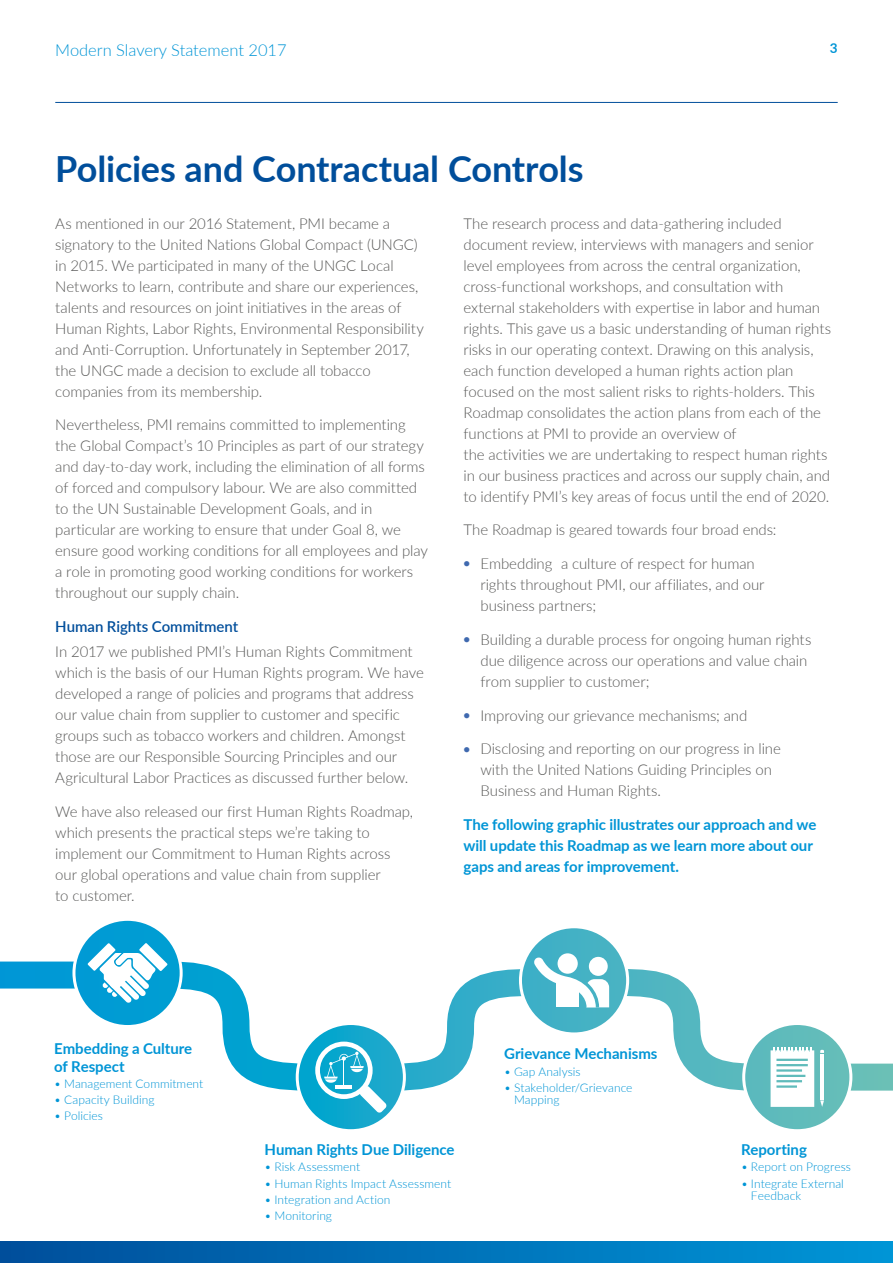
<style>
.page{position:relative;width:893px;height:1263px;background:#fff}
.page>*{position:absolute;margin:0;border:0;box-sizing:border-box;transform-origin:0 0}
.t1{font:700 36px "Lato";letter-spacing:-.005em;color:#004e9b}
.t2{font:300 16.5px "Lato";color:#0095d6}
.t3{font:300 15px/21px "Lato";letter-spacing:-.005em;color:#575756}
.t4{font:700 15px/21px "Lato";letter-spacing:-.005em;color:#0095d6}
.t5{font:600 15px "Lato";color:#004e9b}
.t6{font:700 13.5px "Lato";color:#0095d6}
.t7{font:300 12px/12px "Lato";letter-spacing:.005em;color:#0095d6}
.s1{color:#3f69af}
</style>
<div class="page">
<svg style="left:0;top:961px;width:893px;height:130px"></svg>
<svg style="left:74px;top:919px;width:107px;height:107px;background:#15a4d6"></svg>
<div style="left:72px;top:918px;width:111px;height:110px;border:3px solid #fff;border-radius:50%"></div>
<svg style="left:297px;top:1023px;width:107px;height:108px;background:#28afd1"></svg>
<div style="left:296px;top:1022px;width:110px;height:110px;border:3px solid #fff;border-radius:50%"></div>
<svg style="left:520px;top:927px;width:108px;height:107px;background:#52b7c9"></svg>
<div style="left:519px;top:925px;width:110px;height:110px;border:3px solid #fff;border-radius:50%"></div>
<svg style="left:744px;top:1023px;width:107px;height:108px;background:#6bc0bf"></svg>
<div style="left:742px;top:1022px;width:110px;height:110px;border:3px solid #fff;border-radius:50%"></div>
<svg style="left:315px;top:1041px;width:72px;height:72px"></svg>
<svg style="left:88px;top:943px;width:80px;height:60px"></svg>
<svg style="left:771px;top:1047px;width:43px;height:60px"></svg>
<hr style="left:820px;top:1056px;width:4px;height:44px;background:#fff">
<svg style="left:820px;top:1100px;width:4px;height:7px"></svg>
<svg style="left:820px;top:1050px;width:4px;height:5px"></svg>
<div style="left:558px;top:953px;width:20px;height:21px;background:#fff;border-radius:50%"></div>
<svg style="left:533px;top:957px;width:76px;height:50px"></svg>
<hr style="left:55px;top:102px;width:783px;height:1px;background:#004e9b">
<div style="left:0;top:1242px;width:893px;height:21px;background:linear-gradient(to right,#004e9b,#0096d7)"></div>
<p class="t2" style="left:55px;top:38px;width:233px">Modern Slavery Statement 2017</p>
<p class="t6" style="left:830px;top:39px;width:9px">3</p>
<h1 class="t1" style="left:55px;top:142px;width:530px">Policies and Contractual Controls</h1>
<p class="t3" style="left:55px;top:212px;width:370px">As mentioned in our 2016 Statement, PMI became a signatory to the United Nations Global Compact (UNGC) in 2015. We participated in many of the UNGC Local Networks to learn, contribute and share our experiences, talents and resources on joint initiatives in the areas of Human Rights, Labor Rights, Environmental Responsibility and Anti-Corruption. Unfortunately in September 2017, the UNGC made a decision to exclude all tobacco companies from its membership.</p>
<p class="t3" style="left:55px;top:414px;width:374px">Nevertheless, PMI remains committed to implementing the Global Compact’s 10 Principles as part of our strategy and day-to-day work, including the elimination of all forms of forced and compulsory labour. We are also committed to the UN Sustainable Development Goals, and in particular are working to ensure that under Goal 8, we ensure good working conditions for all employees and play a role in promoting good working conditions for workers throughout our supply chain.</p>
<p class="t5" style="left:55px;top:616px;width:184px">Human Rights Commitment</p>
<p class="t3" style="left:55px;top:641px;width:370px">In 2017 we published PMI’s Human Rights Commitment which is the basis of our Human Rights program. We have developed a range of policies and programs that address our value chain from supplier to customer and specific groups such as tobacco workers and children. Amongst those are our Responsible Sourcing Principles and our Agricultural Labor Practices as discussed further below.</p>
<p class="t3" style="left:55px;top:801px;width:359px">We have also released our first Human Rights Roadmap, which presents the practical steps we’re taking to implement our Commitment to Human Rights across our global operations and value chain from supplier<br>to customer.</p>
<p class="t3" style="left:463px;top:212px;width:369px">The research process and data-gathering included document review, interviews with managers and senior level employees from across the central organization, cross-functional workshops, and consultation with external stakeholders with expertise in labor and human rights. This gave us a basic understanding of human rights risks in our operating context. Drawing on this analysis, each function developed a human rights action plan focused on the most salient risks to rights-holders. This Roadmap consolidates the action plans from each of the functions at PMI to provide an overview of<br>the activities we are undertaking to respect human rights in our business practices and across our supply chain, and to identify PMI’s key areas of focus until the end of 2020.</p>
<p class="t3" style="left:463px;top:519px;width:315px">The Roadmap is geared towards four broad ends:</p>
<p class="t3" style="left:480px;top:553px;width:286px;text-indent:-17px"><span class="s1">●</span> Embedding a culture of respect for human rights throughout PMI, our affiliates, and our business partners;</p>
<p class="t3" style="left:480px;top:628px;width:332px;text-indent:-17px"><span class="s1">●</span> Building a durable process for ongoing human rights due diligence across our operations and value chain from supplier to customer;</p>
<p class="t3" style="left:463px;top:704px;width:285px"><span class="s1">●</span> Improving our grievance mechanisms; and</p>
<p class="t3" style="left:480px;top:738px;width:302px;text-indent:-17px"><span class="s1">●</span> Disclosing and reporting on our progress in line with the United Nations Guiding Principles on<br>Business and Human Rights.</p>
<p class="t4" style="left:463px;top:813px;width:354px">The following graphic illustrates our approach and we will update this Roadmap as we learn more about our gaps and areas for improvement.</p>
<p class="t4" style="left:54px;top:1038px;width:140px;line-height:18px">Embedding a Culture of Respect</p>
<p class="t7" style="left:54px;top:1077px;width:151px">• Management Commitment</p>
<p class="t7" style="left:54px;top:1093px;width:102px">• Capacity Building</p>
<p class="t7" style="left:54px;top:1110px;width:50px">• Policies</p>
<p class="t4" style="left:264px;top:1138px;width:192px">Human Rights Due Diligence</p>
<p class="t7" style="left:264px;top:1160px;width:97px">• Risk Assessment</p>
<p class="t7" style="left:264px;top:1177px;width:188px">• Human Rights Impact Assessment</p>
<p class="t7" style="left:264px;top:1193px;width:127px">• Integration and Action</p>
<p class="t7" style="left:264px;top:1209px;width:69px">• Monitoring</p>
<p class="t4" style="left:504px;top:1043px;width:155px">Grievance Mechanisms</p>
<p class="t7" style="left:504px;top:1065px;width:78px">• Gap Analysis</p>
<p class="t7" style="left:514px;top:1081px;width:120px;text-indent:-10px">• Stakeholder/Grievance<br>Mapping</p>
<p class="t4" style="left:741px;top:1138px;width:67px">Reporting</p>
<p class="t7" style="left:741px;top:1160px;width:111px">• Report on Progress</p>
<p class="t7" style="left:751px;top:1177px;width:94px;text-indent:-10px">• Integrate External<br>Feedback</p>
</div>
